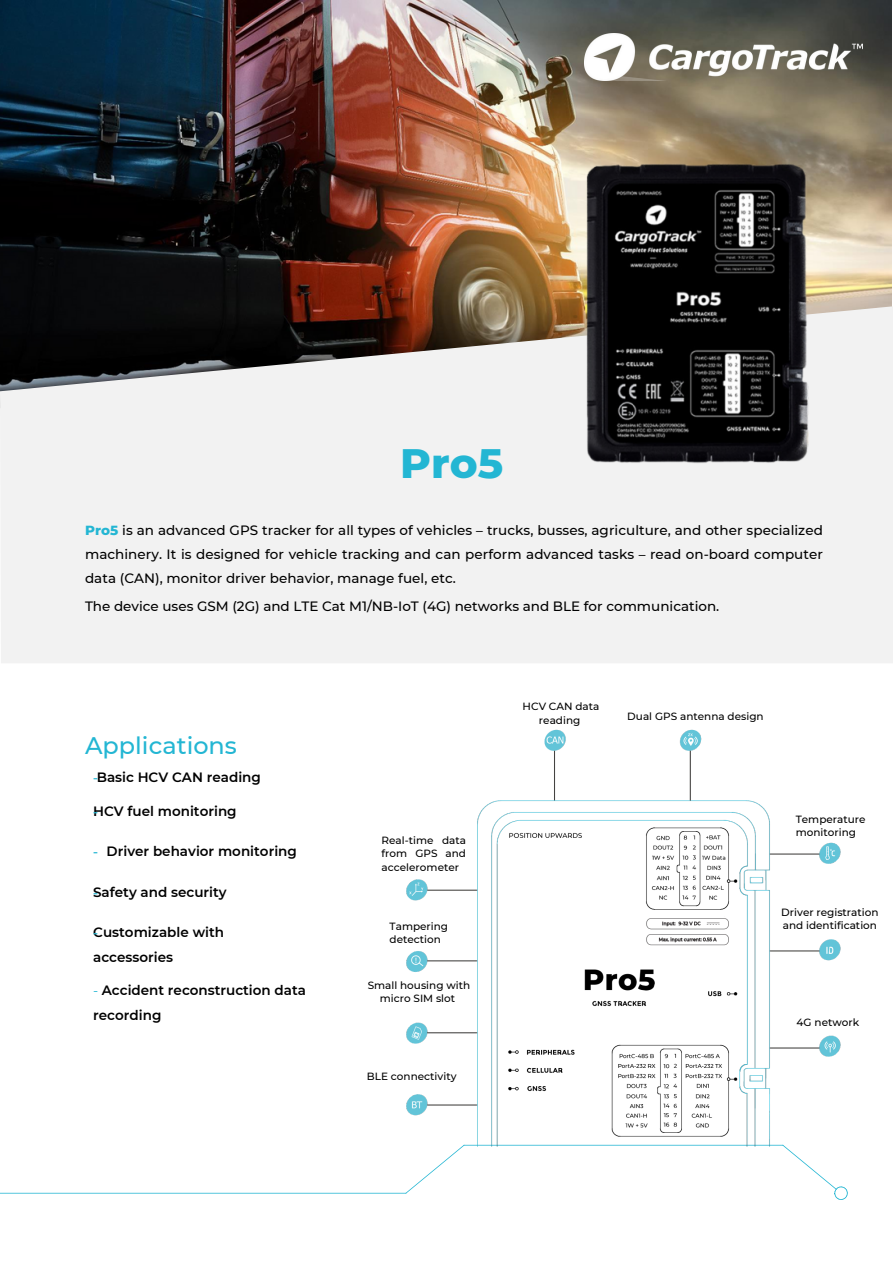
<style>
.page{position:relative;width:893px;height:1264px;background:#fff}
.page>*{position:absolute;margin:0;border:0;box-sizing:border-box;transform-origin:0 0}
.t1{font:800 42px "Montserrat";color:#23b6d3}
.t2{font:500 24px "Montserrat";color:#23b6d3}
.t3{font:500 13.5px/23.7px "Montserrat";color:#000;text-align:justify}
.t4{font:600 13.5px "Montserrat";color:#000}
.t5{font:13.5px "Tahoma";color:#23b6d3}
.t6{font:500 10.5px/13.5px "Montserrat";color:#000}
.s1{font-weight:800;color:#23b6d3}
.s2{font-family:"Tahoma";font-weight:400;color:#23b6d3}
.s3{font-weight:400;color:#23b6d3}
</style>
<div class="page">
<svg style="left:0;top:1154px;width:847px;height:45px"></svg>
<img style="left:0;top:0;width:891px;height:304px">
<svg style="left:0;top:304px;width:892px;height:359px;fill:#f2f2f2"></svg>
<img style="left:406px;top:729px;width:435px;height:425px">
<img style="left:584px;top:34px;width:278px;height:47px">
<div style="left:504px;top:847px;width:114px;height:60px;background:#fff"></div>
<img style="left:502px;top:121px;width:389px;height:389px">
<p class="t1" style="left:400px;top:437px;width:104px">Pro5</p>
<p class="t3" style="left:85px;top:519px;width:739px"><span class="s1">Pro5</span> is an advanced GPS tracker for all types of vehicles – trucks, busses, agriculture, and other specialized machinery. It is designed for vehicle tracking and can perform advanced tasks – read on-board computer data (CAN), monitor driver behavior, manage fuel, etc.</p>
<p class="t3" style="left:85px;top:594px;width:635px">The device uses GSM (2G) and LTE Cat M1/NB-IoT (4G) networks and BLE for communication.</p>
<p class="t2" style="left:85px;top:730px;width:153px">Applications</p>
<p class="t4" style="left:93px;top:769px;width:169px"><span class="s2">-</span>Basic HCV CAN reading</p>
<p class="t4" style="left:93px;top:802px;width:145px">HCV fuel monitoring</p>
<p class="t4" style="left:107px;top:843px;width:192px">Driver behavior monitoring</p>
<p class="t4" style="left:93px;top:883px;width:135px">Safety and security</p>
<p class="t4" style="left:93px;top:924px;width:132px">Customizable with</p>
<p class="t4" style="left:93px;top:949px;width:81px">accessories</p>
<p class="t4" style="left:93px;top:981px;width:214px"><span class="s3">-</span> Accident reconstruction data</p>
<p class="t4" style="left:93px;top:1006px;width:70px">recording</p>
<p class="t5" style="left:93px;top:803px;width:6px">-</p>
<p class="t5" style="left:93px;top:844px;width:6px">-</p>
<p class="t5" style="left:93px;top:884px;width:6px">-</p>
<p class="t5" style="left:93px;top:925px;width:6px">-</p>
<p class="t6" style="left:381px;top:833px;width:86px;text-align:justify">Real-time data from GPS and accelerometer</p>
<p class="t6" style="left:389px;top:919px;width:60px">Tampering detection</p>
<p class="t6" style="left:367px;top:978px;width:104px;text-align:center">Small housing with micro SIM slot</p>
<p class="t6" style="left:367px;top:1069px;width:91px">BLE connectivity</p>
<p class="t6" style="left:522px;top:700px;width:78px;text-align:center">HCV CAN data reading</p>
<p class="t6" style="left:627px;top:709px;width:138px">Dual GPS antenna design</p>
<p class="t6" style="left:795px;top:812px;width:71px">Temperature monitoring</p>
<p class="t6" style="left:781px;top:905px;width:99px">Driver registration</p>
<p class="t6" style="left:782px;top:918px;width:96px">and identification</p>
<p class="t6" style="left:796px;top:1015px;width:64px">4G network</p>
</div>
